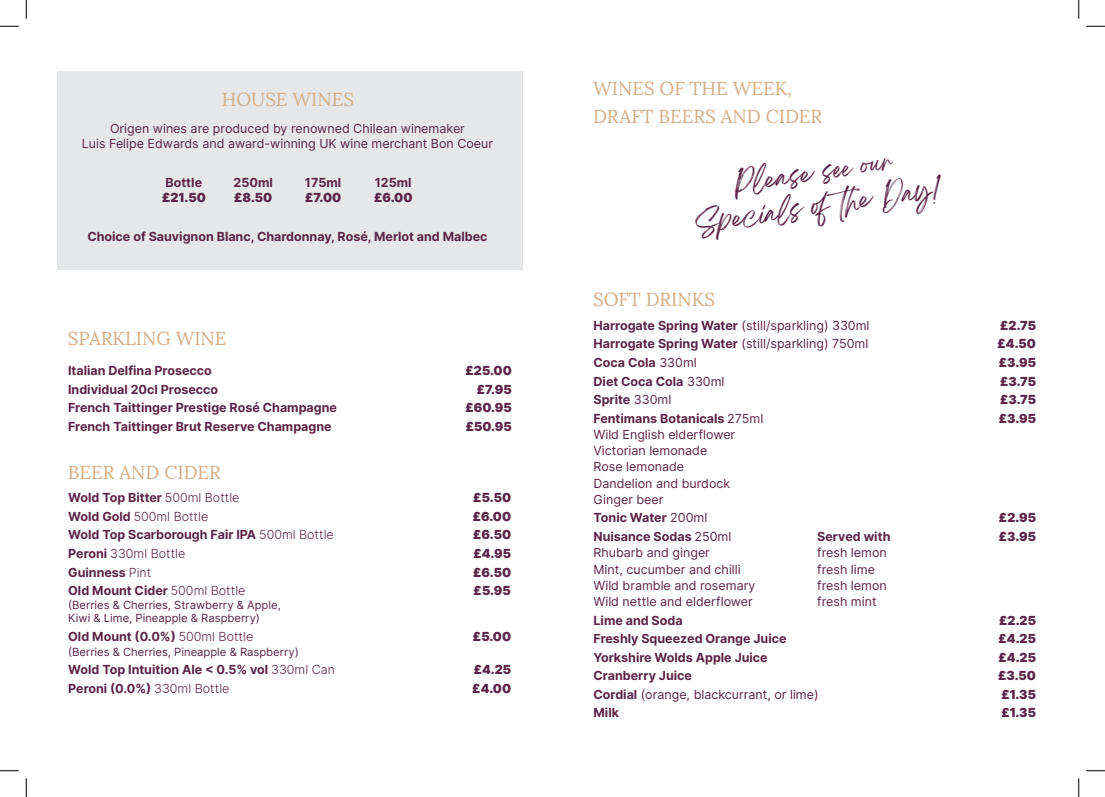
<style>
.page{position:relative;width:1105px;height:797px;background:#fff}
.page>*{position:absolute;margin:0;border:0;box-sizing:border-box;transform-origin:0 0}
.t1{font:23.88px/33.8px "Breathing";color:#5a2546;text-align:center}
.t2{font:18.75px/27.5px "Lora";color:#d3af88}
.t3{font:700 12.5px/15px "Inter";color:#5a2546}
.t4{font:12.5px/16.2px "Inter";color:#5a2546}
.t5{font:900 12.5px "Inter";color:#5a2546}
.t6{font:300 12.5px "Inter";color:#5a2546}
.t7{font:11.25px/13.5px "Inter";color:#5a2546}
.s1{font-weight:900}
.s2{font-weight:300}
.s3{font-weight:700}
.s4{font-weight:400}
</style>
<div class="page">
<div style="left:57px;top:71px;width:465px;height:199px;background:#e6e7e9"></div>
<svg style="left:0;top:25px;width:19px;height:2px"></svg>
<svg style="left:1086px;top:25px;width:19px;height:2px"></svg>
<svg style="left:0;top:770px;width:19px;height:1px"></svg>
<svg style="left:1086px;top:770px;width:19px;height:1px"></svg>
<svg style="left:25px;top:0;width:2px;height:19px"></svg>
<svg style="left:25px;top:778px;width:2px;height:19px"></svg>
<svg style="left:1078px;top:0;width:1px;height:19px"></svg>
<svg style="left:1078px;top:778px;width:1px;height:19px"></svg>
<p class="t2" style="left:222px;top:86px;width:134px">HOUSE WINES</p>
<p class="t4" style="left:82px;top:121px;width:413px;line-height:15px;text-align:center">Origen wines are produced by renowned Chilean winemaker<br>Luis Felipe Edwards and award-winning UK wine merchant Bon Coeur</p>
<p class="t3" style="left:162px;top:175px;width:46px">Bottle <span class="s1">£21.50</span></p>
<p class="t3" style="left:233px;top:175px;width:41px">250ml <span class="s1">£8.50</span></p>
<p class="t3" style="left:305px;top:175px;width:38px">175ml <span class="s1">£7.00</span></p>
<p class="t3" style="left:374px;top:175px;width:40px">125ml <span class="s1">£6.00</span></p>
<p class="t3" style="left:87px;top:229px;width:402px">Choice of Sauvignon Blanc, Chardonnay, Rosé, Merlot and Malbec</p>
<p class="t2" style="left:68px;top:325px;width:160px">SPARKLING WINE</p>
<p class="t3" style="left:68px;top:363px;width:145px">Italian Delfina Prosecco</p>
<p class="t5" style="left:465px;top:361px;width:48px">£25.00</p>
<p class="t3" style="left:68px;top:381px;width:152px">Individual 20cl Prosecco</p>
<p class="t5" style="left:476px;top:380px;width:37px">£7.95</p>
<p class="t3" style="left:68px;top:400px;width:270px">French Taittinger Prestige Rosé Champagne</p>
<p class="t5" style="left:465px;top:398px;width:48px">£60.95</p>
<p class="t3" style="left:68px;top:418px;width:265px">French Taittinger Brut Reserve Champagne</p>
<p class="t5" style="left:465px;top:417px;width:48px">£50.95</p>
<p class="t2" style="left:68px;top:458px;width:155px">BEER AND CIDER</p>
<p class="t3" style="left:68px;top:490px;width:173px">Wold Top Bitter <span class="s2">500ml Bottle</span></p>
<p class="t5" style="left:473px;top:488px;width:40px">£5.50</p>
<p class="t6" style="left:68px;top:507px;width:142px"><span class="s3">Wold Gold</span> 500ml Bottle</p>
<p class="t5" style="left:472px;top:507px;width:40px">£6.00</p>
<p class="t3" style="left:68px;top:527px;width:267px">Wold Top Scarborough Fair IPA <span class="s2">500ml Bottle</span></p>
<p class="t5" style="left:473px;top:526px;width:40px">£6.50</p>
<p class="t6" style="left:68px;top:544px;width:119px"><span class="s3">Peroni</span> 330ml Bottle</p>
<p class="t5" style="left:473px;top:544px;width:40px">£4.95</p>
<p class="t3" style="left:68px;top:564px;width:85px">Guinness <span class="s2">Pint</span></p>
<p class="t5" style="left:473px;top:563px;width:40px">£6.50</p>
<p class="t3" style="left:68px;top:582px;width:179px">Old Mount Cider <span class="s2">500ml Bottle</span></p>
<p class="t5" style="left:473px;top:581px;width:39px">£5.95</p>
<p class="t7" style="left:68px;top:597px;width:214px">(Berries &amp; Cherries, Strawberry &amp; Apple,<br>Kiwi &amp; Lime, Pineapple &amp; Raspberry)</p>
<p class="t3" style="left:68px;top:628px;width:187px">Old Mount (0.0%) <span class="s2">500ml Bottle</span></p>
<p class="t5" style="left:473px;top:627px;width:40px">£5.00</p>
<p class="t7" style="left:68px;top:644px;width:232px">(Berries &amp; Cherries, Pineapple &amp; Raspberry)</p>
<p class="t3" style="left:68px;top:662px;width:268px">Wold Top Intuition Ale &lt; 0.5% vol <span class="s2">330ml Can</span></p>
<p class="t5" style="left:473px;top:660px;width:39px">£4.25</p>
<p class="t3" style="left:68px;top:680px;width:163px">Peroni (0.0%) <span class="s2">330ml Bottle</span></p>
<p class="t5" style="left:472px;top:679px;width:41px">£4.00</p>
<p class="t2" style="left:593px;top:75px;width:231px">WINES OF THE WEEK,<br>DRAFT BEERS AND CIDER</p>
<p class="t1" style="left:689px;top:181px;width:249px;rotate:-9deg">Please see our<br>Specials of the Day!</p>
<p class="t2" style="left:593px;top:286px;width:123px">SOFT DRINKS</p>
<p class="t4" style="left:593px;top:317px;width:278px"><span class="s3">Harrogate Spring Water</span> (still/sparkling) 330ml</p>
<p class="t5" style="left:1000px;top:316px;width:38px">£2.75</p>
<p class="t4" style="left:593px;top:335px;width:276px"><span class="s3">Harrogate Spring Water</span> (still/sparkling) 750ml</p>
<p class="t5" style="left:997px;top:335px;width:40px">£4.50</p>
<p class="t3" style="left:593px;top:354px;width:105px">Coca Cola <span class="s4">330ml</span></p>
<p class="t5" style="left:998px;top:353px;width:39px">£3.95</p>
<p class="t3" style="left:593px;top:373px;width:133px">Diet Coca Cola <span class="s4">330ml</span></p>
<p class="t5" style="left:1000px;top:372px;width:38px">£3.75</p>
<p class="t3" style="left:593px;top:392px;width:79px">Sprite <span class="s4">330ml</span></p>
<p class="t5" style="left:1000px;top:390px;width:38px">£3.75</p>
<p class="t3" style="left:593px;top:410px;width:171px">Fentimans Botanicals <span class="s4">275ml</span></p>
<p class="t5" style="left:998px;top:409px;width:39px">£3.95</p>
<p class="t4" style="left:593px;top:426px;width:143px">Wild English elderflower<br>Victorian lemonade<br>Rose lemonade<br>Dandelion and burdock<br>Ginger beer</p>
<p class="t3" style="left:593px;top:510px;width:115px">Tonic Water <span class="s4">200ml</span></p>
<p class="t5" style="left:999px;top:509px;width:39px">£2.95</p>
<p class="t3" style="left:593px;top:528px;width:139px">Nuisance Sodas <span class="s4">250ml</span></p>
<p class="t3" style="left:817px;top:528px;width:75px">Served with</p>
<p class="t5" style="left:998px;top:527px;width:39px">£3.95</p>
<p class="t4" style="left:593px;top:544px;width:118px">Rhubarb and ginger</p>
<p class="t4" style="left:817px;top:544px;width:71px">fresh lemon</p>
<p class="t4" style="left:593px;top:560px;width:149px">Mint, cucumber and chilli</p>
<p class="t4" style="left:817px;top:560px;width:59px">fresh lime</p>
<p class="t4" style="left:593px;top:577px;width:164px">Wild bramble and rosemary</p>
<p class="t4" style="left:817px;top:577px;width:71px">fresh lemon</p>
<p class="t4" style="left:593px;top:593px;width:161px">Wild nettle and elderflower</p>
<p class="t4" style="left:817px;top:593px;width:61px">fresh mint</p>
<p class="t3" style="left:593px;top:612px;width:91px">Lime and Soda</p>
<p class="t5" style="left:999px;top:611px;width:39px">£2.25</p>
<p class="t3" style="left:593px;top:630px;width:195px">Freshly Squeezed Orange Juice</p>
<p class="t5" style="left:998px;top:629px;width:39px">£4.25</p>
<p class="t3" style="left:593px;top:649px;width:176px">Yorkshire Wolds Apple Juice</p>
<p class="t5" style="left:998px;top:648px;width:39px">£4.25</p>
<p class="t3" style="left:593px;top:668px;width:100px">Cranberry Juice</p>
<p class="t5" style="left:998px;top:666px;width:40px">£3.50</p>
<p class="t4" style="left:593px;top:686px;width:227px"><span class="s3">Cordial</span> (orange, blackcurrant, or lime)</p>
<p class="t5" style="left:1001px;top:685px;width:37px">£1.35</p>
<p class="t3" style="left:593px;top:705px;width:27px">Milk</p>
<p class="t5" style="left:1001px;top:703px;width:37px">£1.35</p>
</div>
